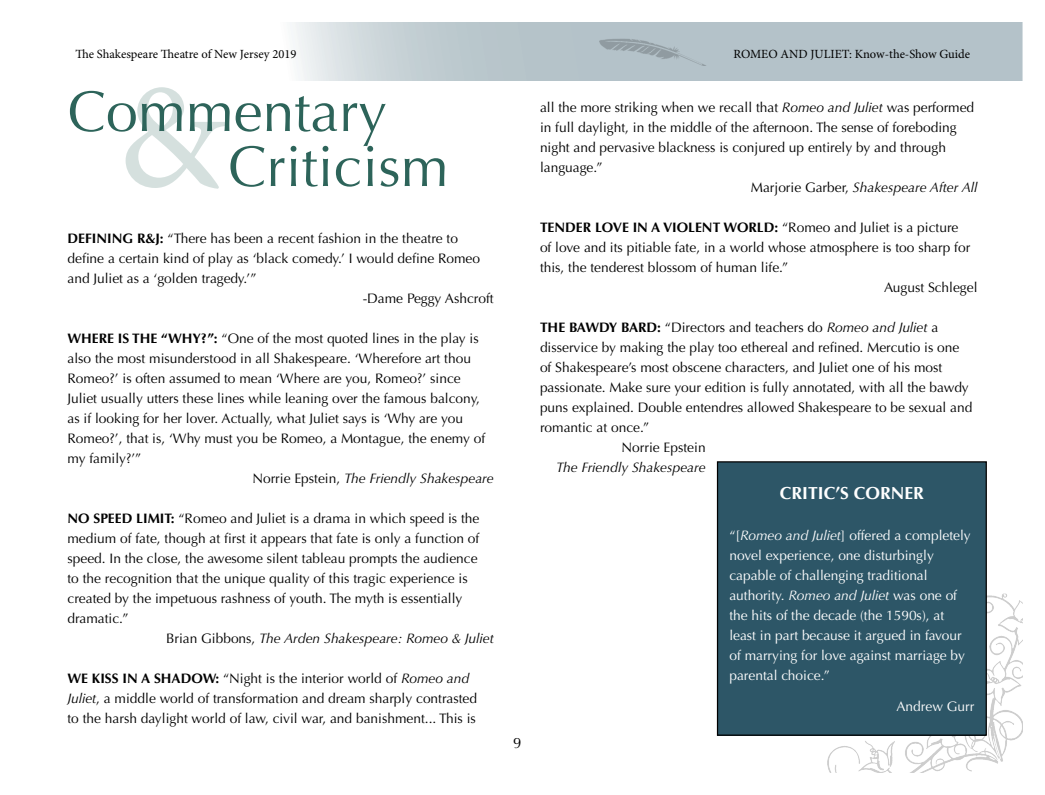
<style>
.page{position:relative;width:1045px;height:795px;background:#fff}
.page>*{position:absolute;margin:0;border:0;box-sizing:border-box;transform-origin:0 0}
.t1{font:150px "Minion Pro";color:#2d645a}
.t2{font:57.5px/55px "Optima";color:#2d645a}
.t3{font:700 17.5px "Optima";color:#fff}
.t4{font:15px "Optima";color:#000}
.t5{font:13.75px/20px "Optima";color:#000}
.t6{font:13.75px/20px "Optima";color:#fff}
.t7{font:italic 13.75px "Optima";color:#000}
.t8{font:700 13.75px "Optima";color:#000}
.t9{font:12.5px "Minion Pro";color:#000}
.s1{font-weight:700}
.s2{font-style:normal}
.s3{font-style:italic}
.s4{font-weight:400}
</style>
<div class="page">
<svg style="left:294px;top:22px;width:728px;height:59px;background:#bbc8ce"></svg>
<img style="left:599px;top:39px;width:108px;height:27px">
<img style="left:827px;top:593px;width:196px;height:179px">
<div style="left:718px;top:462px;width:268px;height:273px;background:#2d5667"></div>
<div style="left:717px;top:461px;width:270px;height:275px;border:1px solid #000"></div>
<p class="t9" style="left:75px;top:45px;width:222px">The Shakespeare Theatre of New Jersey 2019</p>
<p class="t9" style="left:733px;top:45px;width:238px">ROMEO AND JULIET: Know-the-Show Guide</p>
<h1 class="t1" style="left:118px;top:38px;width:108px">&amp;</h1>
<h2 class="t2" style="left:228px;top:85px;width:222px;text-indent:-161px">Commentary<br>Criticism</h2>
<p class="t5" style="left:68px;top:229px;width:392px"><span class="s1">DEFINING R&amp;J:</span> “There has been a recent fashion in the theatre to</p>
<p class="t5" style="left:68px;top:249px;width:414px">define a certain kind of play as ‘black comedy.’ I would define Romeo</p>
<p class="t5" style="left:68px;top:269px;width:191px">and Juliet as a ‘golden tragedy.’”</p>
<p class="t5" style="left:363px;top:289px;width:133px">-Dame Peggy Ashcroft</p>
<p class="t5" style="left:68px;top:329px;width:413px"><span class="s1">WHERE IS THE “WHY?”:</span> “One of the most quoted lines in the play is</p>
<p class="t5" style="left:68px;top:349px;width:405px">also the most misunderstood in all Shakespeare. ‘Wherefore art thou</p>
<p class="t5" style="left:68px;top:369px;width:395px">Romeo?’ is often assumed to mean ‘Where are you, Romeo?’ since</p>
<p class="t5" style="left:68px;top:389px;width:414px">Juliet usually utters these lines while leaning over the famous balcony,</p>
<p class="t5" style="left:68px;top:409px;width:397px">as if looking for her lover. Actually, what Juliet says is ‘Why are you</p>
<p class="t5" style="left:68px;top:429px;width:419px">Romeo?’, that is, ‘Why must you be Romeo, a Montague, the enemy of</p>
<p class="t5" style="left:68px;top:449px;width:75px">my family?’”</p>
<p class="t7" style="left:252px;top:470px;width:243px"><span class="s2">Norrie Epstein,</span> The Friendly Shakespeare</p>
<p class="t5" style="left:68px;top:509px;width:413px"><span class="s1">NO SPEED LIMIT:</span> “Romeo and Juliet is a drama in which speed is the</p>
<p class="t5" style="left:68px;top:529px;width:413px">medium of fate, though at first it appears that fate is only a function of</p>
<p class="t5" style="left:68px;top:549px;width:412px">speed. In the close, the awesome silent tableau prompts the audience</p>
<p class="t5" style="left:68px;top:569px;width:402px">to the recognition that the unique quality of this tragic experience is</p>
<p class="t5" style="left:68px;top:589px;width:396px">created by the impetuous rashness of youth. The myth is essentially</p>
<p class="t5" style="left:68px;top:609px;width:62px">dramatic.”</p>
<p class="t7" style="left:166px;top:631px;width:329px"><span class="s2">Brian Gibbons,</span> The Arden Shakespeare: Romeo &amp; Juliet</p>
<p class="t5" style="left:68px;top:669px;width:411px"><span class="s1">WE KISS IN A SHADOW:</span> “Night is the interior world of <span class="s3">Romeo and<br>Juliet</span>, a middle world of transformation and dream sharply contrasted to the harsh daylight world of law, civil war, and banishment... This is</p>
<p class="t4" style="left:513px;top:734px;width:10px">9</p>
<p class="t5" style="left:540px;top:97px;width:436px">all the more striking when we recall that <span class="s3">Romeo and Juliet</span> was performed</p>
<p class="t5" style="left:540px;top:117px;width:418px">in full daylight, in the middle of the afternoon. The sense of foreboding</p>
<p class="t5" style="left:540px;top:137px;width:408px">night and pervasive blackness is conjured up entirely by and through</p>
<p class="t5" style="left:540px;top:157px;width:64px">language.”</p>
<p class="t7" style="left:751px;top:179px;width:228px"><span class="s2">Marjorie Garber,</span> Shakespeare After All</p>
<p class="t8" style="left:540px;top:219px;width:420px">TENDER LOVE IN A VIOLENT WORLD: <span class="s4">“Romeo and Juliet is a picture</span></p>
<p class="t5" style="left:540px;top:237px;width:432px">of love and its pitiable fate, in a world whose atmosphere is too sharp for</p>
<p class="t5" style="left:540px;top:257px;width:250px">this, the tenderest blossom of human life.”</p>
<p class="t5" style="left:884px;top:277px;width:95px">August Schlegel</p>
<p class="t5" style="left:540px;top:317px;width:400px"><span class="s1">THE BAWDY BARD:</span> “Directors and teachers do <span class="s3">Romeo and Juliet</span> a</p>
<p class="t5" style="left:540px;top:337px;width:421px">disservice by making the play too ethereal and refined. Mercutio is one</p>
<p class="t5" style="left:540px;top:357px;width:404px">of Shakespeare’s most obscene characters, and Juliet one of his most</p>
<p class="t5" style="left:540px;top:377px;width:430px">passionate. Make sure your edition is fully annotated, with all the bawdy</p>
<p class="t5" style="left:540px;top:397px;width:434px">puns explained. Double entendres allowed Shakespeare to be sexual and</p>
<p class="t5" style="left:540px;top:417px;width:111px">romantic at once.”</p>
<p class="t5" style="left:622px;top:437px;width:86px">Norrie Epstein</p>
<p class="t7" style="left:556px;top:459px;width:151px">The Friendly Shakespeare</p>
<p class="t3" style="left:780px;top:482px;width:145px">CRITIC’S CORNER</p>
<p class="t6" style="left:729px;top:525px;width:243px">“[<span class="s3">Romeo and Juliet</span>] offered a completely novel experience, one disturbingly capable of challenging traditional authority. <span class="s3">Romeo and Juliet</span> was one of the hits of the decade (the 1590s), at least in part because it argued in favour of marrying for love against marriage by parental choice.”</p>
<p class="t6" style="left:896px;top:697px;width:79px">Andrew Gurr</p>
</div>
